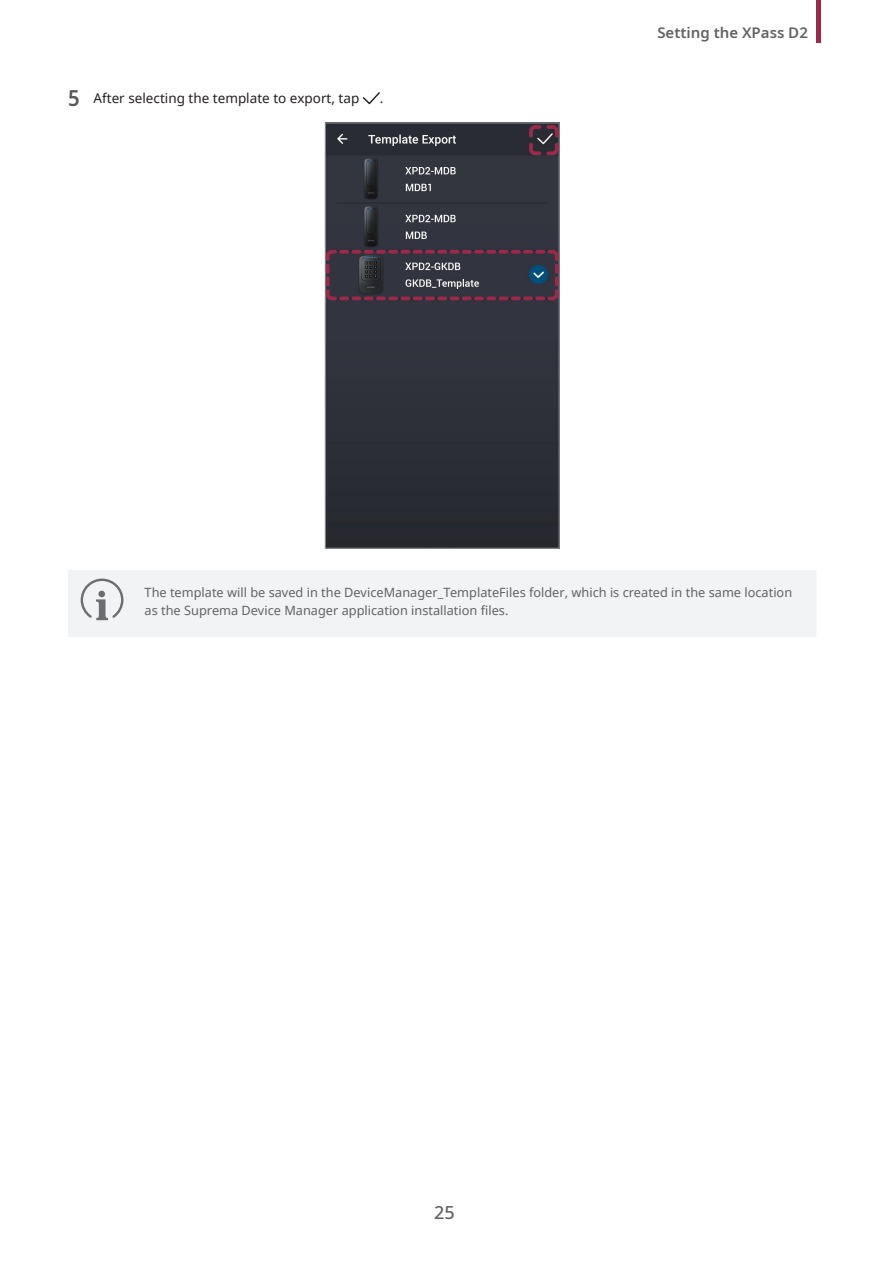
<style>
.page{position:relative;width:893px;height:1263px;background:#fff}
.page>*{position:absolute;margin:0;border:0;box-sizing:border-box;transform-origin:0 0}
.t1{font:500 18px "Noto Sans";color:#636366}
.t2{font:600 15px "Noto Sans";color:#636366}
.t3{font:13.5px "Noto Sans";color:#231f20}
.Description-Cell-Gray{font:12.75px/18px "Noto Sans";color:#636366}
.s1{font-weight:600;font-size:22.5px;color:#57585a}
</style>
<div class="page">
<div style="left:816px;top:0;width:5px;height:43px;background:#9c2949"></div>
<svg style="left:363px;top:92px;width:17px;height:12px"></svg>
<img style="left:327px;top:124px;width:231px;height:423px">
<div style="left:325px;top:122px;width:235px;height:427px;border:1px solid #939598"></div>
<svg style="left:526px;top:122px;width:34px;height:36px"></svg>
<svg style="left:324px;top:247px;width:236px;height:56px;background:#443a48"></svg>
<div style="left:68px;top:570px;width:748px;height:67px;background:#f2f3f4"></div>
<svg style="left:81px;top:579px;width:42px;height:41px"></svg>
<p class="t3" style="left:68px;top:89px;width:293px"><span class="s1">5</span> After selecting the template to export, tap</p>
<p class="t3" style="left:380px;top:89px;width:5px">.</p>
<p class="t2" style="left:657px;top:22px;width:152px">Setting the XPass D2</p>
<p class="Description-Cell-Gray" style="left:145px;top:583px;width:649px">The template will be saved in the DeviceManager_TemplateFiles folder, which is created in the same location as the Suprema Device Manager application installation files.</p>
<h1 class="t1" style="left:434px;top:1200px;width:22px">25</h1>
</div>
